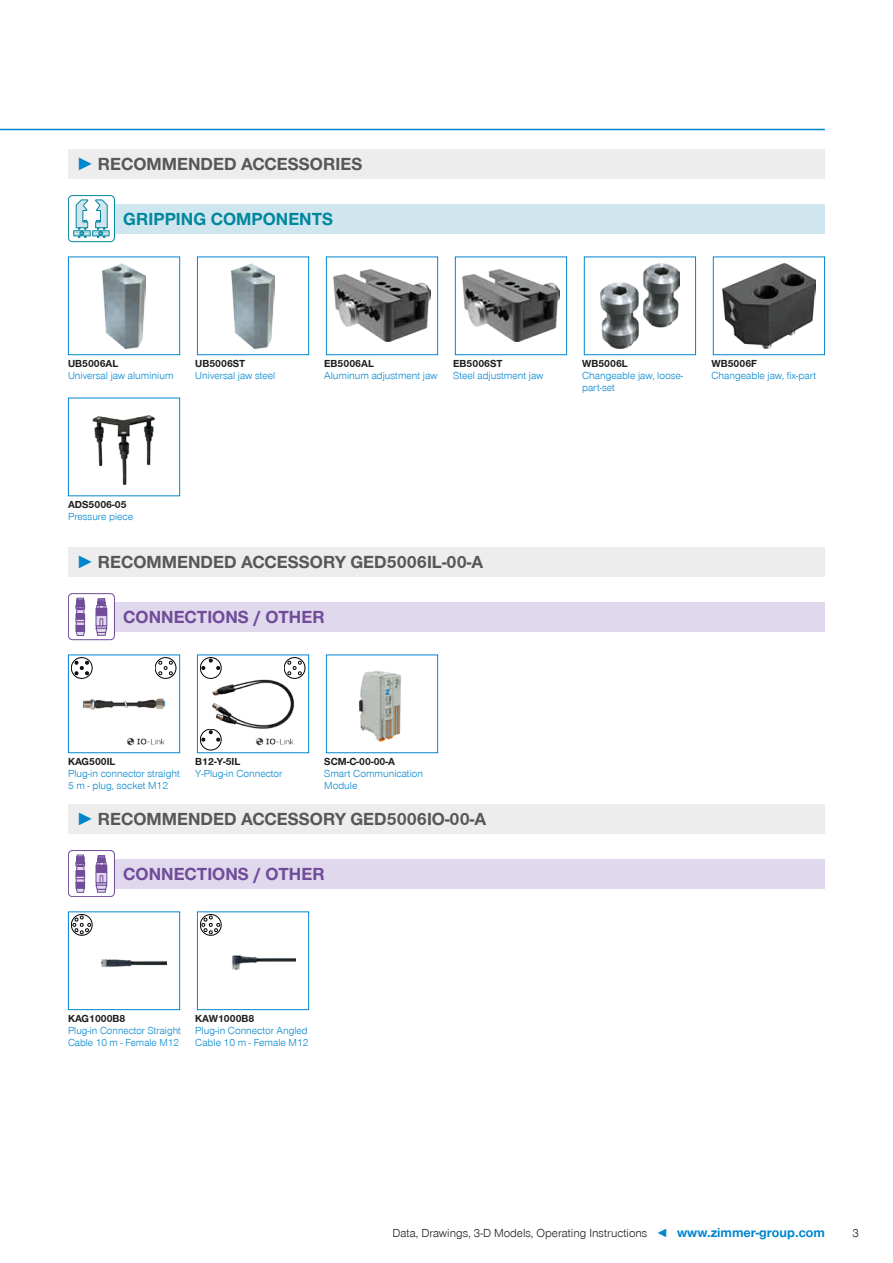
<style>
.page{position:relative;width:893px;height:1263px;background:#fff}
.page>*{position:absolute;margin:0;border:0;box-sizing:border-box;transform-origin:0 0}
.t1{font:700 18px "Zimmer Group Sans Global";color:#575756}
.CB_AF_Sub-Headline_1{font:700 18px "Zimmer Group Sans Global";color:#704c99}
.CB_AF_Sub-Headline_1-2{font:700 18px "Zimmer Group Sans Global";color:#00879e}
.CB_AF_Seitenzahl_rec{font:300 12px "Zimmer Group Sans Global";color:#1d1d1b}
.CB_AF_Beschreibungst{font:300 10.5px/12px "Zimmer Group Sans Global";color:#0086ce}
.CB_AF_Beschreibungst-2{font:700 10.5px "Zimmer Group Sans Global";color:#1d1d1b}
.s1{font-family:"Zimmer Group Sans";color:#0086ce}
.s2{color:#0086ce}
.s3{font-weight:700;font-size:13.5px;color:#0086ce}
</style>
<div class="page">
<hr style="left:0;top:129px;width:825px;height:1px;background:#0086ce">
<div style="left:68px;top:149px;width:757px;height:30px;background:#ededed"></div>
<svg style="left:68px;top:256px;width:112px;height:99px"></svg>
<svg style="left:197px;top:256px;width:112px;height:99px"></svg>
<svg style="left:326px;top:256px;width:112px;height:99px"></svg>
<svg style="left:455px;top:256px;width:112px;height:99px"></svg>
<svg style="left:583px;top:256px;width:113px;height:99px"></svg>
<svg style="left:712px;top:256px;width:113px;height:99px"></svg>
<svg style="left:68px;top:397px;width:112px;height:100px"></svg>
<div style="left:115px;top:204px;width:710px;height:29px;background:#d0e6ee"></div>
<div style="left:68px;top:195px;width:47px;height:47px;border:1px solid #00879e;border-radius:4px"></div>
<div style="left:74px;top:231px;width:16px;height:5px;border:1px solid #00879e"></div>
<div style="left:93px;top:231px;width:16px;height:5px;border:1px solid #00879e"></div>
<svg style="left:75px;top:200px;width:33px;height:37px"></svg>
<div style="left:68px;top:547px;width:757px;height:30px;background:#ededed"></div>
<div style="left:115px;top:602px;width:710px;height:29px;background:#e0d9ed"></div>
<div style="left:68px;top:593px;width:47px;height:47px;border:1px solid #704c99;border-radius:4px"></div>
<div style="left:96px;top:608px;width:11px;height:7px;background:#704c99"></div>
<div style="left:96px;top:616px;width:11px;height:10px;background:#e0d9ed"></div>
<div style="left:96px;top:615px;width:11px;height:11px;border:1px solid #704c99"></div>
<svg style="left:96px;top:618px;width:11px;height:17px"></svg>
<div style="left:76px;top:625px;width:9px;height:6px;background:#704c99"></div>
<svg style="left:76px;top:631px;width:9px;height:5px"></svg>
<svg style="left:76px;top:598px;width:9px;height:27px"></svg>
<svg style="left:97px;top:599px;width:9px;height:9px"></svg>
<svg style="left:326px;top:654px;width:112px;height:99px"></svg>
<svg style="left:68px;top:654px;width:112px;height:99px"></svg>
<svg style="left:197px;top:654px;width:112px;height:99px"></svg>
<div style="left:68px;top:804px;width:757px;height:29px;background:#ededed"></div>
<div style="left:115px;top:859px;width:710px;height:29px;background:#e0d9ed"></div>
<div style="left:68px;top:850px;width:47px;height:47px;border:1px solid #704c99;border-radius:4px"></div>
<div style="left:96px;top:865px;width:11px;height:7px;background:#704c99"></div>
<div style="left:96px;top:872px;width:11px;height:11px;background:#e0d9ed"></div>
<div style="left:96px;top:872px;width:11px;height:11px;border:1px solid #704c99"></div>
<svg style="left:96px;top:875px;width:11px;height:17px"></svg>
<div style="left:76px;top:882px;width:9px;height:6px;background:#704c99"></div>
<svg style="left:76px;top:888px;width:9px;height:4px"></svg>
<svg style="left:76px;top:855px;width:9px;height:27px"></svg>
<svg style="left:97px;top:855px;width:9px;height:10px"></svg>
<svg style="left:68px;top:911px;width:112px;height:99px"></svg>
<svg style="left:197px;top:911px;width:112px;height:99px"></svg>
<p class="t1" style="left:77px;top:153px;width:287px"><span class="s1">►</span> RECOMMENDED ACCESSORIES</p>
<p class="CB_AF_Sub-Headline_1-2" style="left:123px;top:208px;width:212px">GRIPPING COMPONENTS</p>
<p class="CB_AF_Beschreibungst-2" style="left:68px;top:357px;width:52px">UB5006AL</p>
<p class="CB_AF_Beschreibungst-2" style="left:195px;top:357px;width:52px">UB5006ST</p>
<p class="CB_AF_Beschreibungst-2" style="left:324px;top:357px;width:51px">EB5006AL</p>
<p class="CB_AF_Beschreibungst-2" style="left:453px;top:357px;width:51px">EB5006ST</p>
<p class="CB_AF_Beschreibungst-2" style="left:582px;top:357px;width:47px">WB5006L</p>
<p class="CB_AF_Beschreibungst-2" style="left:711px;top:357px;width:47px">WB5006F</p>
<p class="CB_AF_Beschreibungst" style="left:68px;top:369px;width:107px">Universal jaw aluminium</p>
<p class="CB_AF_Beschreibungst" style="left:195px;top:369px;width:82px">Universal jaw steel</p>
<p class="CB_AF_Beschreibungst" style="left:324px;top:369px;width:115px">Aluminum adjustment jaw</p>
<p class="CB_AF_Beschreibungst" style="left:453px;top:369px;width:92px">Steel adjustment jaw</p>
<p class="CB_AF_Beschreibungst" style="left:582px;top:369px;width:103px">Changeable jaw, loose&shy;part-set</p>
<p class="CB_AF_Beschreibungst" style="left:711px;top:369px;width:106px">Changeable jaw, fix-part</p>
<p class="CB_AF_Beschreibungst-2" style="left:68px;top:498px;width:60px">ADS5006-05</p>
<p class="CB_AF_Beschreibungst" style="left:68px;top:510px;width:67px">Pressure piece</p>
<p class="t1" style="left:77px;top:551px;width:408px"><span class="s1">►</span> RECOMMENDED ACCESSORY GED5006IL-00-A</p>
<p class="CB_AF_Sub-Headline_1" style="left:123px;top:606px;width:203px">CONNECTIONS / OTHER</p>
<p class="CB_AF_Beschreibungst-2" style="left:68px;top:755px;width:49px">KAG500IL</p>
<p class="CB_AF_Beschreibungst-2" style="left:195px;top:755px;width:47px">B12-Y-5IL</p>
<p class="CB_AF_Beschreibungst-2" style="left:324px;top:755px;width:72px">SCM-C-00-00-A</p>
<p class="CB_AF_Beschreibungst" style="left:68px;top:767px;width:113px">Plug-in connector straight<br>5 m - plug, socket M12</p>
<p class="CB_AF_Beschreibungst" style="left:195px;top:767px;width:89px">Y-Plug-in Connector</p>
<p class="CB_AF_Beschreibungst" style="left:324px;top:767px;width:100px">Smart Communication<br>Module</p>
<p class="t1" style="left:77px;top:808px;width:411px"><span class="s1">►</span> RECOMMENDED ACCESSORY GED5006IO-00-A</p>
<p class="CB_AF_Sub-Headline_1" style="left:123px;top:863px;width:203px">CONNECTIONS / OTHER</p>
<p class="CB_AF_Beschreibungst-2" style="left:68px;top:1012px;width:59px">KAG1000B8</p>
<p class="CB_AF_Beschreibungst-2" style="left:195px;top:1012px;width:61px">KAW1000B8</p>
<p class="CB_AF_Beschreibungst" style="left:68px;top:1024px;width:114px">Plug-in Connector Straight<br>Cable 10 m - Female M12</p>
<p class="CB_AF_Beschreibungst" style="left:195px;top:1024px;width:115px">Plug-in Connector Angled<br>Cable 10 m - Female M12</p>
<p class="CB_AF_Seitenzahl_rec" style="left:392px;top:1226px;width:434px">Data, Drawings, 3-D Models, Operating Instructions <span class="s2">◄</span> <span class="s3">www.zimmer-group.com</span></p>
<p class="CB_AF_Seitenzahl_rec" style="left:852px;top:1226px;width:8px">3</p>
</div>
